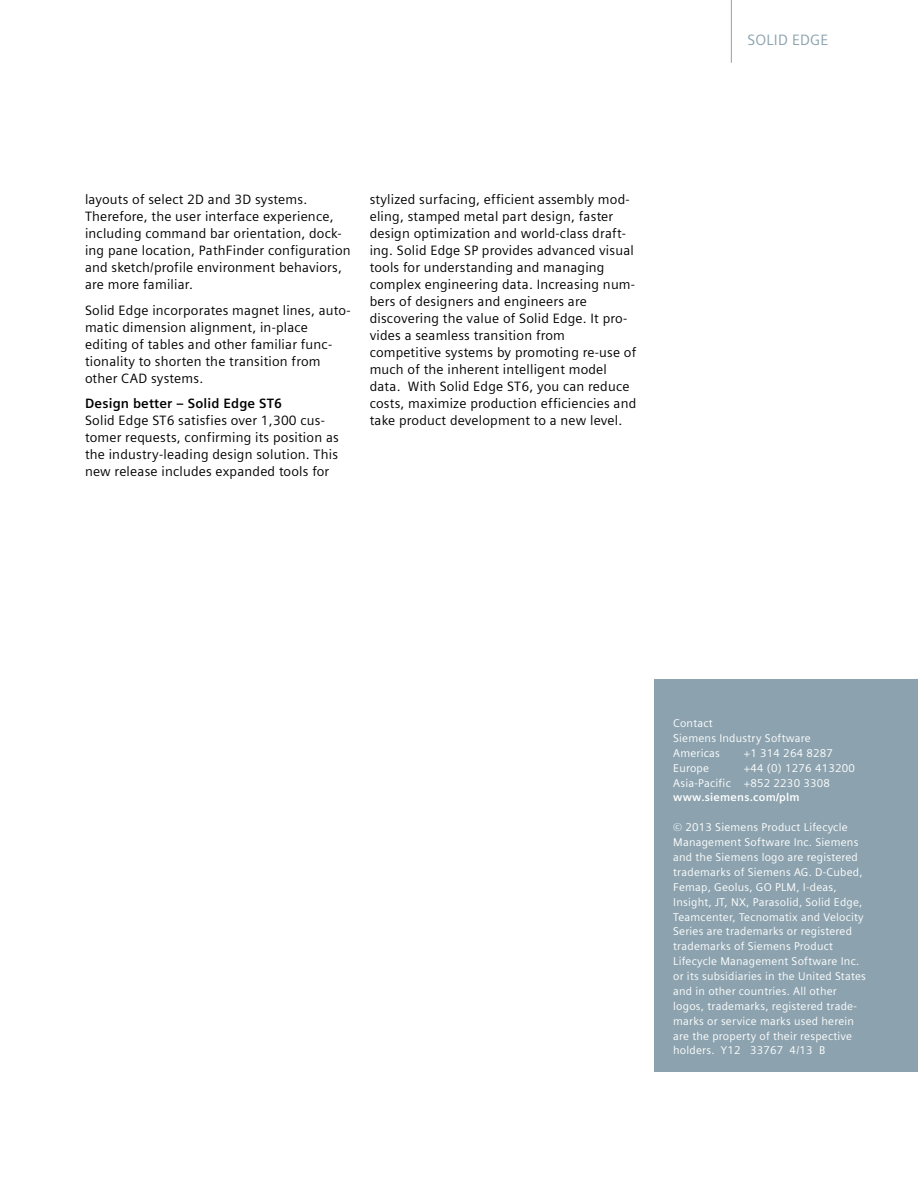
<style>
.page{position:relative;width:918px;height:1188px;background:#fff}
.page>*{position:absolute;margin:0;border:0;box-sizing:border-box;transform-origin:0 0}
.Product_tab__10pt_0{font:15px "Siemens Sans";letter-spacing:.015em;color:#8ca3af}
._04__Copy___9pt_4mm{font:13.5px/17px "Siemens Sans";letter-spacing:.015em;color:#000}
._04__Headline_paragr{font:700 13.5px "Siemens Sans";letter-spacing:.015em;color:#000}
._06__Captions___7_5p{font:11.25px/14.9px "Siemens Sans";letter-spacing:.02em;color:#fff}
.Contact_Block{font:11.25px/14.9px "Siemens Sans";letter-spacing:.02em;color:#fff}
._06__Captions___7_5p-2{font:700 11.25px "Siemens Sans";letter-spacing:.02em;color:#fff}
</style>
<div class="page">
<div style="left:655px;top:680px;width:263px;height:392px;background:#8ca3af"></div>
<hr style="left:731px;top:0;width:1px;height:63px;background:#8ca3af">
<p class="_04__Copy___9pt_4mm" style="left:85px;top:191px;width:267px">layouts of select 2D and 3D systems.<br>Therefore, the user interface experience, including command bar orientation, dock&shy;ing pane location, PathFinder configuration and sketch/profile environment behaviors, are more familiar.</p>
<p class="_04__Copy___9pt_4mm" style="left:85px;top:302px;width:267px">Solid Edge incorporates magnet lines, auto&shy;matic dimension alignment, in-place editing of tables and other familiar func&shy;tionality to shorten the transition from other CAD systems.</p>
<p class="_04__Headline_paragr" style="left:85px;top:396px;width:199px">Design better – Solid Edge ST6</p>
<p class="_04__Copy___9pt_4mm" style="left:85px;top:412px;width:255px">Solid Edge ST6 satisfies over 1,300 cus&shy;tomer requests, confirming its position as the industry-leading design solution. This new release includes expanded tools for</p>
<p class="_04__Copy___9pt_4mm" style="left:370px;top:191px;width:268px">stylized surfacing, efficient assembly mod&shy;eling, stamped metal part design, faster design optimization and world-class draft&shy;ing. Solid Edge SP provides advanced visual tools for understanding and managing complex engineering data. Increasing num&shy;bers of designers and engineers are discovering the value of Solid Edge. It pro&shy;vides a seamless transition from competitive systems by promoting re-use of much of the inherent intelligent model data. With Solid Edge ST6, you can reduce costs, maximize production efficiencies and take product development to a new level.</p>
<p class="Product_tab__10pt_0" style="left:748px;top:32px;width:83px">SOLID EDGE</p>
<p class="_06__Captions___7_5p" style="left:673px;top:716px;width:41px">Contact</p>
<p class="_06__Captions___7_5p" style="left:673px;top:731px;width:139px">Siemens Industry Software</p>
<p class="Contact_Block" style="left:673px;top:746px;width:48px">Americas</p>
<p class="Contact_Block" style="left:744px;top:746px;width:91px">+1 314 264 8287</p>
<p class="Contact_Block" style="left:673px;top:760px;width:37px">Europe</p>
<p class="Contact_Block" style="left:673px;top:760px;width:183px;text-indent:71px">+44 (0) 1276 413200<br>Asia-Pacific +852 2230 3308</p>
<p class="_06__Captions___7_5p-2" style="left:673px;top:791px;width:128px">www.siemens.com/plm</p>
<p class="_06__Captions___7_5p" style="left:673px;top:820px;width:194px">© 2013 Siemens Product Lifecycle Management Software Inc. Siemens and the Siemens logo are registered trademarks of Siemens AG. D-Cubed, Femap, Geolus, GO PLM, I-deas, Insight, JT, NX, Parasolid, Solid Edge, Teamcenter, Tecnomatix and Velocity Series are trademarks or registered trademarks of Siemens Product Lifecycle Management Software Inc. or its subsidiaries in the United States and in other countries. All other logos, trademarks, registered trade&shy;marks or service marks used herein are the property of their respective holders. Y12 33767 4/13 B</p>
</div>
